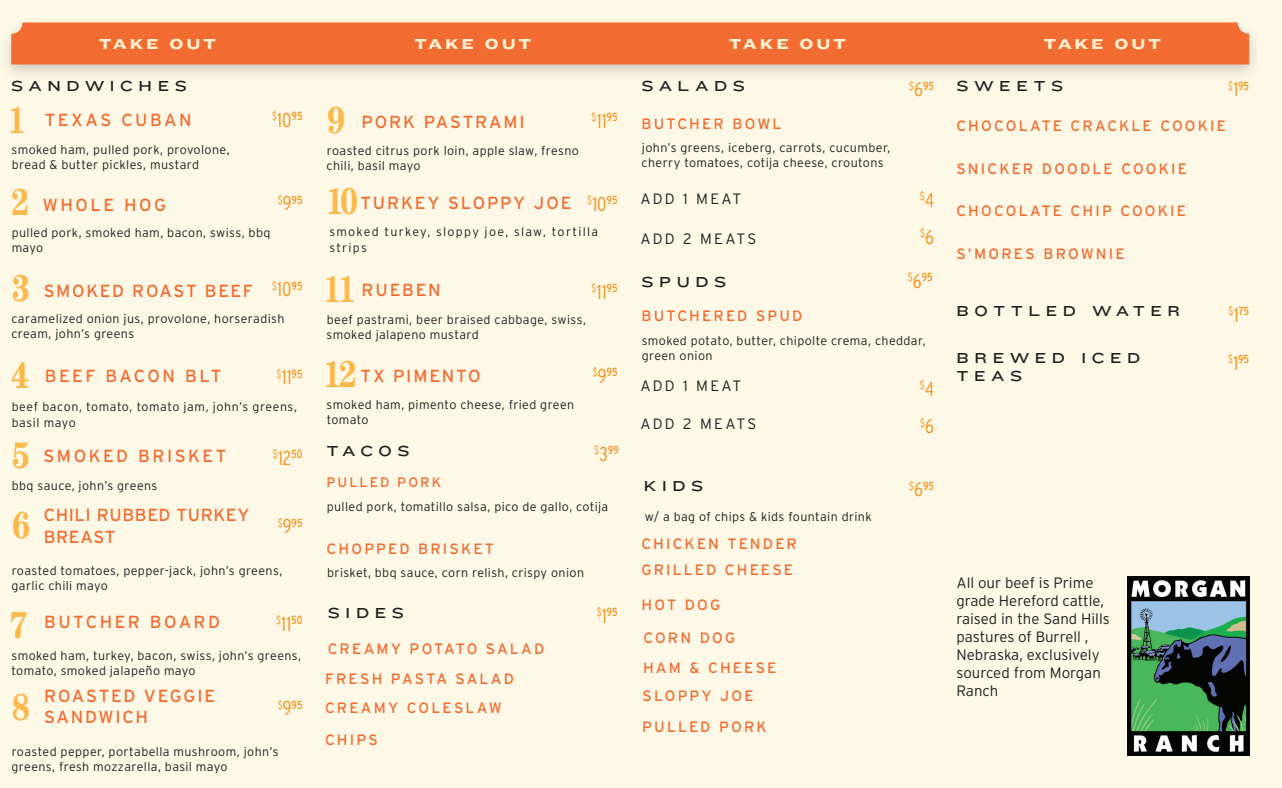
<style>
.page{position:relative;width:1282px;height:788px;background:#fef8e6}
.page>*{position:absolute;margin:0;border:0;box-sizing:border-box;transform-origin:0 0}
.t1{font:700 condensed 37.5px "Century";color:#fcb94b}
.t2{font:300 condensed 20px "Interstate";color:#f7931d}
.Sandwich_Name{font:17.5px/21.2px "Interstate";letter-spacing:.1em;color:#f26c31}
.Sandwich_Name-2{font:17.5px "Interstate";letter-spacing:.14em;color:#f26c31}
.Sandwich_Name-3{font:17.5px/21.2px "Interstate";letter-spacing:.03em;color:#f26c31}
.Sandwich_Name-4{font:17.5px "Interstate";letter-spacing:.13em;color:#f26c31}
.Sandwich_Name-5{font:17.5px "Interstate";letter-spacing:.15em;color:#f26c31}
.Sandwich_Name-6{font:15px "Interstate";letter-spacing:.14em;color:#f26c31}
.Sandwich_Name-7{font:300 15px/18px "Interstate";color:#231f20}
.t3{font:15px/18px "Knockout HTF34 Junior Sumo";letter-spacing:.375em;color:#231f20}
.t4{font:15px "Knockout HTF54 Sumo";letter-spacing:.195em;color:#fef0d0}
.Sandwich_Name-8{font:300 15px "Interstate";letter-spacing:.145em;color:#231f20}
.Sandwich_Name-9{font:13.75px "Interstate";letter-spacing:.15em;color:#f26c31}
.Item_Description_2{font:300 12.5px/15px "Interstate";letter-spacing:.03em;color:#231f20}
.Item_Description_2-2{font:300 12.38px/16px "Interstate";letter-spacing:.05em;color:#231f20}
.Item_Description_2-3{font:300 12.38px/16px "Interstate";letter-spacing:.1em;color:#231f20}
.t5{font:condensed 11.62px "Interstate";letter-spacing:.005em;color:#f7931d}
.t6{font:300 condensed 11.62px "Interstate";color:#f7931d}
.s1{font-weight:300}
.s2{font-weight:300;font-size:20px}
.s3{font-size:12.5px}
.s4{font-size:20px}
</style>
<div class="page">
<div style="left:0;top:15px;width:1261px;height:68px;background:#231f20;opacity:.2"></div>
<div style="left:11px;top:22px;width:1238px;height:42px;background:#f26c31"></div>
<img style="left:1127px;top:576px;width:122px;height:179px">
<p class="t4" style="left:99px;top:35px;width:119px">TAKE OUT</p>
<p class="t4" style="left:414px;top:35px;width:119px">TAKE OUT</p>
<p class="t4" style="left:729px;top:35px;width:119px">TAKE OUT</p>
<p class="t4" style="left:1043px;top:35px;width:119px">TAKE OUT</p>
<p class="t3" style="left:11px;top:77px;width:177px">SANDWICHES</p>
<p class="t3" style="left:641px;top:77px;width:105px">SALADS</p>
<p class="t5" style="left:909px;top:79px;width:27px"><span class="s1">$</span><span class="s2">6</span>95</p>
<p class="t3" style="left:956px;top:77px;width:108px">SWEETS</p>
<p class="t5" style="left:1228px;top:79px;width:22px"><span class="s1">$</span><span class="s2">1</span>95</p>
<p class="t1" style="left:7px;top:98px;width:20px">1</p>
<p class="Sandwich_Name-2" style="left:45px;top:110px;width:148px">TEXAS CUBAN</p>
<p class="Item_Description_2" style="left:12px;top:142px;width:220px">smoked ham, pulled pork, provolone, bread &amp; butter pickles, mustard</p>
<p class="t2" style="left:272px;top:108px;width:32px"><sup>$</sup>10<sup>95</sup></p>
<p class="t1" style="left:10px;top:180px;width:20px">2</p>
<p class="Sandwich_Name-5" style="left:43px;top:195px;width:125px">WHOLE HOG</p>
<p class="Item_Description_2" style="left:12px;top:225px;width:260px">pulled pork, smoked ham, bacon, swiss, bbq mayo</p>
<p class="t5" style="left:278px;top:193px;width:26px"><span class="s1">$</span><span class="s2">9</span>95</p>
<p class="t1" style="left:327px;top:98px;width:20px">9</p>
<p class="t2" style="left:591px;top:109px;width:28px"><sup>$</sup>11<sup>95</sup></p>
<p class="Sandwich_Name" style="left:361px;top:111px;width:165px">PORK PASTRAMI</p>
<p class="Item_Description_2" style="left:326px;top:143px;width:254px">roasted citrus pork loin, apple slaw, fresno chili, basil mayo</p>
<p class="t1" style="left:325px;top:179px;width:35px">10</p>
<p class="t2" style="left:587px;top:192px;width:32px"><sup>$</sup>10<sup>95</sup></p>
<p class="Sandwich_Name" style="left:360px;top:192px;width:212px">TURKEY SLOPPY JOE</p>
<p class="Item_Description_2-3" style="left:329px;top:224px;width:270px">smoked turkey, sloppy joe, slaw, tortilla strip<span class="s3">s</span></p>
<p class="Sandwich_Name-6" style="left:641px;top:116px;width:141px">BUTCHER BOWL</p>
<p class="Item_Description_2" style="left:641px;top:140px;width:250px">john’s greens, iceberg, carrots, cucumber, cherry tomatoes, cotija cheese, croutons</p>
<p class="Sandwich_Name-7" style="left:640px;top:189px;width:102px">ADD 1 MEAT</p>
<p class="t6" style="left:920px;top:189px;width:16px">$<span class="s4">4</span></p>
<p class="Sandwich_Name-8" style="left:640px;top:230px;width:117px">ADD 2 MEATS</p>
<p class="t6" style="left:920px;top:226px;width:15px">$<span class="s4">6</span></p>
<p class="Sandwich_Name-6" style="left:956px;top:117px;width:271px">CHOCOLATE CRACKLE COOKIE</p>
<p class="Sandwich_Name-6" style="left:956px;top:160px;width:232px">SNICKER DOODLE COOKIE</p>
<p class="Sandwich_Name-6" style="left:956px;top:202px;width:231px">CHOCOLATE CHIP COOKIE</p>
<p class="Sandwich_Name-6" style="left:956px;top:245px;width:170px">S’MORES BROWNIE</p>
<p class="t1" style="left:11px;top:266px;width:20px">3</p>
<p class="t2" style="left:272px;top:278px;width:32px"><sup>$</sup>10<sup>95</sup></p>
<p class="Sandwich_Name" style="left:44px;top:280px;width:211px">SMOKED ROAST BEEF</p>
<p class="Item_Description_2" style="left:11px;top:311px;width:275px">caramelized onion jus, provolone, horseradish cream, john’s greens</p>
<p class="t1" style="left:11px;top:353px;width:20px">4</p>
<p class="t2" style="left:276px;top:366px;width:28px"><sup>$</sup>11<sup>95</sup></p>
<p class="Sandwich_Name-4" style="left:45px;top:366px;width:178px">BEEF BACON BLT</p>
<p class="Item_Description_2-2" style="left:12px;top:399px;width:287px">beef bacon, tomato, tomato jam, john’s greens, basil mayo</p>
<p class="t1" style="left:322px;top:266px;width:35px">11</p>
<p class="t2" style="left:591px;top:280px;width:28px"><sup>$</sup>11<sup>95</sup></p>
<p class="Sandwich_Name" style="left:361px;top:279px;width:81px">RUEBEN</p>
<p class="Item_Description_2" style="left:327px;top:311px;width:261px">beef pastrami, beer braised cabbage, swiss, smoked jalapeno mustard</p>
<p class="t1" style="left:322px;top:352px;width:36px">12</p>
<p class="t5" style="left:593px;top:366px;width:26px"><span class="s1">$</span><span class="s2">9</span>95</p>
<p class="Sandwich_Name" style="left:360px;top:365px;width:121px">TX PIMENTO</p>
<p class="Item_Description_2" style="left:327px;top:397px;width:249px">smoked ham, pimento cheese, fried green tomato</p>
<p class="t3" style="left:641px;top:273px;width:86px">SPUDS</p>
<p class="t5" style="left:907px;top:271px;width:27px"><span class="s1">$</span><span class="s2">6</span>95</p>
<p class="Sandwich_Name-6" style="left:641px;top:307px;width:162px">BUTCHERED SPUD</p>
<p class="Item_Description_2" style="left:642px;top:332px;width:285px">smoked potato, butter, chipolte crema, cheddar, green onion</p>
<p class="Sandwich_Name-7" style="left:640px;top:377px;width:102px">ADD 1 MEAT</p>
<p class="t6" style="left:920px;top:378px;width:16px">$<span class="s4">4</span></p>
<p class="Sandwich_Name-8" style="left:640px;top:415px;width:117px">ADD 2 MEATS</p>
<p class="t6" style="left:920px;top:416px;width:15px">$<span class="s4">6</span></p>
<p class="t3" style="left:956px;top:302px;width:225px">BOTTLED WATER</p>
<p class="t5" style="left:1228px;top:304px;width:22px"><span class="s1">$</span><span class="s2">1</span>75</p>
<p class="t3" style="left:956px;top:349px;width:185px">BREWED ICED<br>TEAS</p>
<p class="t5" style="left:1228px;top:352px;width:22px"><span class="s1">$</span><span class="s2">1</span>95</p>
<p class="t1" style="left:11px;top:432px;width:20px">5</p>
<p class="Sandwich_Name-2" style="left:44px;top:446px;width:184px">SMOKED BRISKET</p>
<p class="Item_Description_2" style="left:12px;top:478px;width:147px">bbq sauce, john’s greens</p>
<p class="t2" style="left:273px;top:447px;width:31px"><sup>$</sup>12<sup>50</sup></p>
<p class="t3" style="left:326px;top:442px;width:85px">TACOS</p>
<p class="t5" style="left:594px;top:444px;width:26px"><span class="s1">$</span><span class="s2">3</span>99</p>
<p class="Sandwich_Name-9" style="left:326px;top:474px;width:116px">PULLED PORK</p>
<p class="t3" style="left:644px;top:477px;width:61px">KIDS</p>
<p class="t5" style="left:909px;top:479px;width:27px"><span class="s1">$</span><span class="s2">6</span>95</p>
<p class="Sandwich_Name-3" style="left:44px;top:504px;width:207px">CHILI RUBBED TURKEY<br>BREAST</p>
<p class="Item_Description_2" style="left:12px;top:563px;width:272px">roasted tomatoes, pepper-jack, john’s greens, garlic chili mayo</p>
<p class="t1" style="left:12px;top:502px;width:20px">6</p>
<p class="t5" style="left:278px;top:516px;width:26px"><span class="s1">$</span><span class="s2">9</span>95</p>
<p class="t1" style="left:9px;top:602px;width:20px">7</p>
<p class="t2" style="left:276px;top:612px;width:28px"><sup>$</sup>11<sup>50</sup></p>
<p class="Sandwich_Name-2" style="left:44px;top:612px;width:177px">BUTCHER BOARD</p>
<p class="Item_Description_2" style="left:12px;top:647px;width:291px">smoked ham, turkey, bacon, swiss, john’s greens, tomato, smoked jalapeño mayo</p>
<p class="Sandwich_Name" style="left:44px;top:684px;width:173px">ROASTED VEGGIE<br>SANDWICH</p>
<p class="Item_Description_2" style="left:12px;top:743px;width:268px">roasted pepper, portabella mushroom, john’s greens, fresh mozzarella, basil mayo</p>
<p class="t1" style="left:12px;top:684px;width:20px">8</p>
<p class="t5" style="left:278px;top:698px;width:26px"><span class="s1">$</span><span class="s2">9</span>95</p>
<p class="Item_Description_2" style="left:327px;top:498px;width:283px">pulled pork, tomatillo salsa, pico de gallo, cotija</p>
<p class="Sandwich_Name-6" style="left:327px;top:540px;width:169px">CHOPPED BRISKET</p>
<p class="Item_Description_2" style="left:327px;top:565px;width:258px">brisket, bbq sauce, corn relish, crispy onion</p>
<p class="t3" style="left:328px;top:603px;width:78px">SIDES</p>
<p class="Sandwich_Name-6" style="left:328px;top:640px;width:218px">CREAMY POTATO SALAD</p>
<p class="Sandwich_Name-6" style="left:325px;top:670px;width:190px">FRESH PASTA SALAD</p>
<p class="Sandwich_Name-6" style="left:325px;top:699px;width:178px">CREAMY COLESLAW</p>
<p class="Sandwich_Name-6" style="left:325px;top:731px;width:54px">CHIPS</p>
<p class="t5" style="left:597px;top:605px;width:22px"><span class="s1">$</span><span class="s2">1</span>95</p>
<p class="Item_Description_2" style="left:645px;top:509px;width:228px">w/ a bag of chips &amp; kids fountain drink</p>
<p class="Sandwich_Name-6" style="left:641px;top:535px;width:157px">CHICKEN TENDER</p>
<p class="Sandwich_Name-6" style="left:641px;top:561px;width:153px">GRILLED CHEESE</p>
<p class="Sandwich_Name-6" style="left:641px;top:596px;width:80px">HOT DOG</p>
<p class="Sandwich_Name-6" style="left:643px;top:629px;width:93px">CORN DOG</p>
<p class="Sandwich_Name-6" style="left:643px;top:659px;width:135px">HAM &amp; CHEESE</p>
<p class="Sandwich_Name-6" style="left:642px;top:687px;width:113px">SLOPPY JOE</p>
<p class="Sandwich_Name-6" style="left:642px;top:718px;width:126px">PULLED PORK</p>
<p class="Sandwich_Name-7" style="left:956px;top:573px;width:155px">All our beef is Prime grade Hereford cattle, raised in the Sand Hills pastures of Burrell ,<br>Nebraska, exclusively sourced from Morgan<br>Ranch</p>
</div>
